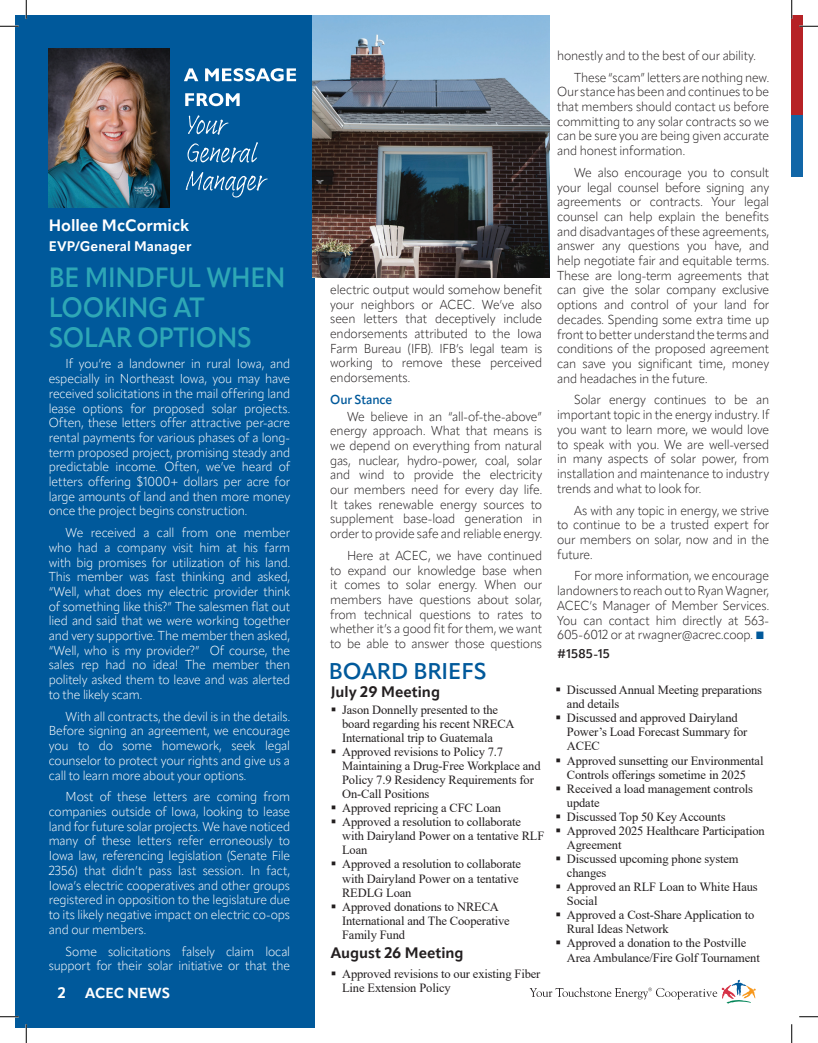
<style>
.page{position:relative;width:818px;height:1043px;background:#fff}
.page>*{position:absolute;margin:0;border:0;box-sizing:border-box;transform-origin:0 0}
.t1{font:600 27.5px/30px "Apparat";letter-spacing:-.01em;color:#2ea7b6;scale:.93 1}
.t2{font:600 22.5px "Apparat";color:#00599b}
.t3{font:700 16.25px "Apparat";color:#fff}
.t4{font:700 15px "Apparat";color:#231f20}
.t5{font:700 15px "Apparat";color:#fff}
.t6{font:700 14.38px "Apparat";color:#fff}
.t7{font:700 13.75px "Apparat";letter-spacing:.005em;color:#fff}
.t8{font:300 12.75px/14.6px "Apparat";letter-spacing:-.015em;color:#231f20;text-align:justify;scale:.95 1}
.t9{font:300 12.75px/14.6px "Apparat";letter-spacing:-.015em;color:#fff;text-align:justify;scale:.95 1}
.t10{font:600 12.75px "Apparat";letter-spacing:-.01em;color:#00599b;scale:.95 1}
.t11{font:12.5px/14px "Times New Roman";letter-spacing:-.01em;color:#231f20}
.t12{font:600 12.5px "Apparat";letter-spacing:.015em;color:#231f20}
.s1{color:#00599b}
</style>
<div class="page">
<svg style="left:529px;top:979px;width:226px;height:24px"></svg>
<div style="left:15px;top:15px;width:299px;height:1013px;background:#00599b"></div>
<img style="left:49px;top:49px;width:121px;height:158px">
<svg style="left:186px;top:171px;width:82px;height:26px"></svg>
<svg style="left:187px;top:142px;width:71px;height:21px"></svg>
<svg style="left:188px;top:115px;width:40px;height:20px"></svg>
<svg style="left:185px;top:93px;width:55px;height:13px"></svg>
<svg style="left:184px;top:68px;width:112px;height:13px"></svg>
<img style="left:313px;top:15px;width:236px;height:262px">
<div style="left:791px;top:15px;width:11px;height:100px;background:#b62226"></div>
<div style="left:791px;top:115px;width:11px;height:62px;background:#1166a7"></div>
<svg style="left:0;top:25px;width:19px;height:2px"></svg>
<svg style="left:799px;top:25px;width:19px;height:2px"></svg>
<svg style="left:0;top:1015px;width:19px;height:2px"></svg>
<svg style="left:799px;top:1016px;width:19px;height:1px"></svg>
<svg style="left:25px;top:0;width:2px;height:19px"></svg>
<svg style="left:25px;top:1024px;width:2px;height:18px"></svg>
<svg style="left:791px;top:0;width:1px;height:19px"></svg>
<svg style="left:791px;top:1024px;width:1px;height:18px"></svg>
<p class="t3" style="left:49px;top:215px;width:142px">Hollee McCormick</p>
<p class="t7" style="left:49px;top:238px;width:144px">EVP/General Manager</p>
<h1 class="t1" style="left:49px;top:262px;width:256px">BE MINDFUL WHEN<br>LOOKING AT<br>SOLAR OPTIONS</h1>
<p class="t9" style="left:49px;top:357px;width:255px;text-indent:17px">If you’re a landowner in rural Iowa, and especially in Northeast Iowa, you may have received solicitations in the mail offering land lease options for proposed solar projects.<br>Often, these letters offer attractive per-acre rental payments for various phases of a long&shy;term proposed project, promising steady and predictable income. Often, we’ve heard of letters offering $1000+ dollars per acre for large amounts of land and then more money once the project begins construction.</p>
<p class="t9" style="left:49px;top:525px;width:255px;text-indent:17px">We received a call from one member who had a company visit him at his farm with big promises for utilization of his land.<br>This member was fast thinking and asked, “Well, what does my electric provider think of something like this?” The salesmen flat out lied and said that we were working together and very supportive. The member then asked, “Well, who is my provider?” Of course, the sales rep had no idea! The member then politely asked them to leave and was alerted to the likely scam.</p>
<p class="t9" style="left:49px;top:709px;width:255px;text-indent:17px">With all contracts, the devil is in the details.<br>Before signing an agreement, we encourage you to do some homework, seek legal counselor to protect your rights and give us a call to learn more about your options.</p>
<p class="t9" style="left:49px;top:789px;width:255px;text-indent:17px">Most of these letters are coming from companies outside of Iowa, looking to lease land for future solar projects. We have noticed many of these letters refer erroneously to Iowa law, referencing legislation (Senate File 2356) that didn’t pass last session. In fact, Iowa’s electric cooperatives and other groups registered in opposition to the legislature due to its likely negative impact on electric co-ops and our members.</p>
<p class="t9" style="left:49px;top:943px;width:255px;text-align:right">Some solicitations falsely claim local support for their solar initiative or that the</p>
<p class="t5" style="left:58px;top:984px;width:9px">2</p>
<p class="t6" style="left:85px;top:984px;width:86px">ACEC NEWS</p>
<p class="t8" style="left:330px;top:282px;width:225px">electric output would somehow benefit your neighbors or ACEC. We’ve also seen letters that deceptively include endorsements attributed to the Iowa Farm Bureau (IFB). IFB’s legal team is working to remove these perceived endorsements.</p>
<p class="t10" style="left:330px;top:392px;width:67px">Our Stance</p>
<p class="t8" style="left:330px;top:409px;width:225px;text-indent:17px">We believe in an “all-of-the-above” energy approach. What that means is we depend on everything from natural gas, nuclear, hydro-power, coal, solar and wind to provide the electricity our members need for every day life.<br>It takes renewable energy sources to supplement base-load generation in order to provide safe and reliable energy.</p>
<p class="t8" style="left:330px;top:548px;width:225px;text-indent:17px">Here at ACEC, we have continued to expand our knowledge base when it comes to solar energy. When our members have questions about solar, from technical questions to rates to whether it’s a good fit for them, we want to be able to answer those questions</p>
<h2 class="t2" style="left:329px;top:657px;width:159px">BOARD BRIEFS</h2>
<p class="t4" style="left:331px;top:682px;width:111px">July 29 Meeting</p>
<p class="t11" style="left:342px;top:702px;width:204px">Jason Donnelly presented to the<br>board regarding his recent NRECA<br>International trip to Guatemala<br>Approved revisions to Policy 7.7<br>Maintaining a Drug-Free Workplace and<br>Policy 7.9 Residency Requirements for<br>On-Call Positions<br>Approved repricing a CFC Loan<br>Approved a resolution to collaborate with Dairyland Power on a tentative RLF<br>Loan<br>Approved a resolution to collaborate with Dairyland Power on a tentative<br>REDLG Loan<br>Approved donations to NRECA<br>International and The Cooperative<br>Family Fund</p>
<p class="t4" style="left:331px;top:943px;width:134px">August 26 Meeting</p>
<p class="t11" style="left:342px;top:966px;width:200px">Approved revisions to our existing Fiber<br>Line Extension Policy</p>
<p class="t8" style="left:574px;top:44px;width:207px;line-height:21.9px;text-indent:-17px">honestly and to the best of our ability.<br>These “scam” letters are nothing new.</p>
<p class="t8" style="left:557px;top:84px;width:225px">Our stance has been and continues to be that members should contact us before committing to any solar contracts so we can be sure you are being given accurate and honest information.</p>
<p class="t8" style="left:557px;top:165px;width:225px;text-indent:17px">We also encourage you to consult your legal counsel before signing any agreements or contracts. Your legal counsel can help explain the benefits and disadvantages of these agreements, answer any questions you have, and help negotiate fair and equitable terms.<br>These are long-term agreements that can give the solar company exclusive options and control of your land for decades. Spending some extra time up front to better understand the terms and conditions of the proposed agreement can save you significant time, money and headaches in the future.</p>
<p class="t8" style="left:557px;top:393px;width:225px;text-indent:17px">Solar energy continues to be an important topic in the energy industry. If you want to learn more, we would love to speak with you. We are well-versed in many aspects of solar power, from installation and maintenance to industry trends and what to look for.</p>
<p class="t8" style="left:557px;top:503px;width:225px;text-indent:17px">As with any topic in energy, we strive to continue to be a trusted expert for our members on solar, now and in the future.</p>
<p class="t8" style="left:557px;top:568px;width:225px;text-indent:17px">For more information, we encourage landowners to reach out to Ryan Wagner, ACEC’s Manager of Member Services.<br>You can contact him directly at 563- 605-6012 or at rwagner@acrec.coop. <span class="s1">■</span></p>
<p class="t12" style="left:557px;top:645px;width:54px">#1585-15</p>
<p class="t11" style="left:567px;top:682px;width:199px">Discussed Annual Meeting preparations and details<br>Discussed and approved Dairyland<br>Power’s Load Forecast Summary for<br>ACEC<br>Approved sunsetting our Environmental<br>Controls offerings sometime in 2025<br>Received a load management controls update<br>Discussed Top 50 Key Accounts<br>Approved 2025 Healthcare Participation<br>Agreement<br>Discussed upcoming phone system changes<br>Approved an RLF Loan to White Haus<br>Social<br>Approved a Cost-Share Application to<br>Rural Ideas Network<br>Approved a donation to the Postville<br>Area Ambulance/Fire Golf Tournament</p>
</div>
